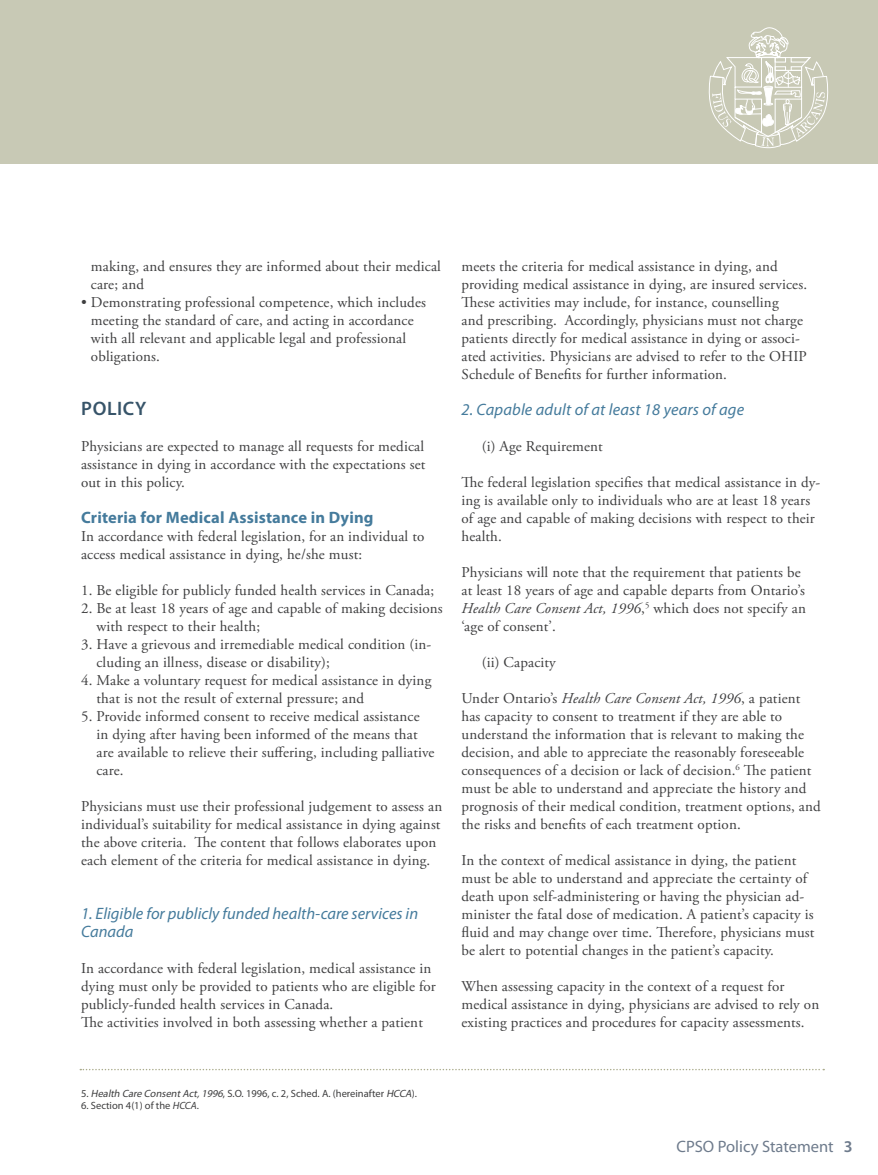
<style>
.page{position:relative;width:878px;height:1175px;background:#fff}
.page>*{position:absolute;margin:0;border:0;box-sizing:border-box;transform-origin:0 0}
.t1{font:600 19.5px "Myriad Pro";letter-spacing:.03em;color:#375469}
.t2{font:italic 16.5px/18px "Myriad Pro";color:#457b9c}
.t3{font:700 16.5px "Myriad Pro";letter-spacing:.01em;color:#457b9c}
.t4{font:16.5px "Myriad Pro";color:#6e7b8c}
.t5{font:15px/18px "Adobe Garamond Pro";letter-spacing:.01em;color:#3e3e3f}
.t6{font:10.5px "Myriad Pro";color:#3e3e3f}
.s1{font-style:italic}
.s2{font-weight:600}
</style>
<div class="page">
<div style="left:0;top:0;width:878px;height:163px;background:#c8c9b5"></div>
<svg style="left:708px;top:27px;width:121px;height:121px"></svg>
<svg style="left:80px;top:1068px;width:744px;height:2px"></svg>
<p class="t5" style="left:91px;top:257px;width:351px">making, and ensures they are informed about their medical care; and</p>
<p class="t5" style="left:91px;top:293px;width:336px;text-indent:-10px">• Demonstrating professional competence, which includes meeting the standard of care, and acting in accordance with all relevant and applicable legal and professional obligations.</p>
<p class="t1" style="left:81px;top:396px;width:67px">POLICY</p>
<p class="t5" style="left:81px;top:437px;width:346px;text-align:justify">Physicians are expected to manage all requests for medical assistance in dying in accordance with the expectations set out in this policy.</p>
<p class="t3" style="left:81px;top:506px;width:294px">Criteria for Medical Assistance in Dying</p>
<p class="t5" style="left:81px;top:527px;width:345px">In accordance with federal legislation, for an individual to access medical assistance in dying, he/she must:</p>
<p class="t5" style="left:81px;top:581px;width:354px">1. Be eligible for publicly funded health services in Canada;</p>
<p class="t5" style="left:96px;top:599px;width:348px;text-indent:-15px">2. Be at least 18 years of age and capable of making decisions with respect to their health;</p>
<p class="t5" style="left:96px;top:635px;width:336px;text-indent:-15px">3. Have a grievous and irremediable medical condition (in&shy;cluding an illness, disease or disability);</p>
<p class="t5" style="left:96px;top:671px;width:336px;text-indent:-15px">4. Make a voluntary request for medical assistance in dying that is not the result of external pressure; and</p>
<p class="t5" style="left:96px;top:707px;width:339px;text-indent:-15px">5. Provide informed consent to receive medical assistance in dying after having been informed of the means that are available to relieve their suffering, including palliative care.</p>
<p class="t5" style="left:81px;top:797px;width:363px">Physicians must use their professional judgement to assess an individual’s suitability for medical assistance in dying against the above criteria. The content that follows elaborates upon each element of the criteria for medical assistance in dying.</p>
<p class="t2" style="left:81px;top:904px;width:339px">1. Eligible for publicly funded health-care services in<br>Canada</p>
<p class="t5" style="left:81px;top:959px;width:356px">In accordance with federal legislation, medical assistance in dying must only be provided to patients who are eligible for publicly-funded health services in Canada.</p>
<p class="t5" style="left:81px;top:1013px;width:343px">The activities involved in both assessing whether a patient</p>
<p class="t5" style="left:461px;top:257px;width:347px">meets the criteria for medical assistance in dying, and providing medical assistance in dying, are insured services.<br>These activities may include, for instance, counselling<br>and prescribing. Accordingly, physicians must not charge patients directly for medical assistance in dying or associ&shy;ated activities. Physicians are advised to refer to the OHIP Schedule of Benefits for further information.</p>
<p class="t2" style="left:461px;top:400px;width:284px">2. Capable adult of at least 18 years of age</p>
<p class="t5" style="left:482px;top:437px;width:123px">(i) Age Requirement</p>
<p class="t5" style="left:461px;top:473px;width:360px">The federal legislation specifies that medical assistance in dy&shy;ing is available only to individuals who are at least 18 years of age and capable of making decisions with respect to their health.</p>
<p class="t5" style="left:461px;top:563px;width:346px">Physicians will note that the requirement that patients be at least 18 years of age and capable departs from Ontario’s <span class="s1">Health Care Consent Act, 1996</span>,<sup>5</sup> which does not specify an ‘age of consent’.</p>
<p class="t5" style="left:482px;top:653px;width:76px">(ii) Capacity</p>
<p class="t5" style="left:461px;top:689px;width:361px">Under Ontario’s <span class="s1">Health Care Consent Act, 1996</span>, a patient has capacity to consent to treatment if they are able to understand the information that is relevant to making the decision, and able to appreciate the reasonably foreseeable consequences of a decision or lack of decision.<sup>6</sup> The patient must be able to understand and appreciate the history and prognosis of their medical condition, treatment options, and the risks and benefits of each treatment option.</p>
<p class="t5" style="left:461px;top:851px;width:354px">In the context of medical assistance in dying, the patient must be able to understand and appreciate the certainty of death upon self-administering or having the physician ad&shy;minister the fatal dose of medication. A patient’s capacity is fluid and may change over time. Therefore, physicians must be alert to potential changes in the patient’s capacity.</p>
<p class="t5" style="left:461px;top:977px;width:359px">When assessing capacity in the context of a request for medical assistance in dying, physicians are advised to rely on existing practices and procedures for capacity assessments.</p>
<p class="t6" style="left:81px;top:1086px;width:337px">5. <span class="s1">Health Care ConsentAct,1996</span>, S.O. 1996, c. 2, Sched. A. (hereinafter <span class="s1">HCCA</span>).</p>
<p class="t6" style="left:81px;top:1099px;width:119px">6. Section 4(1) of the <span class="s1">HCCA</span>.</p>
<p class="t4" style="left:676px;top:1136px;width:178px">CPSO Policy Statement <span class="s2">3</span></p>
</div>
